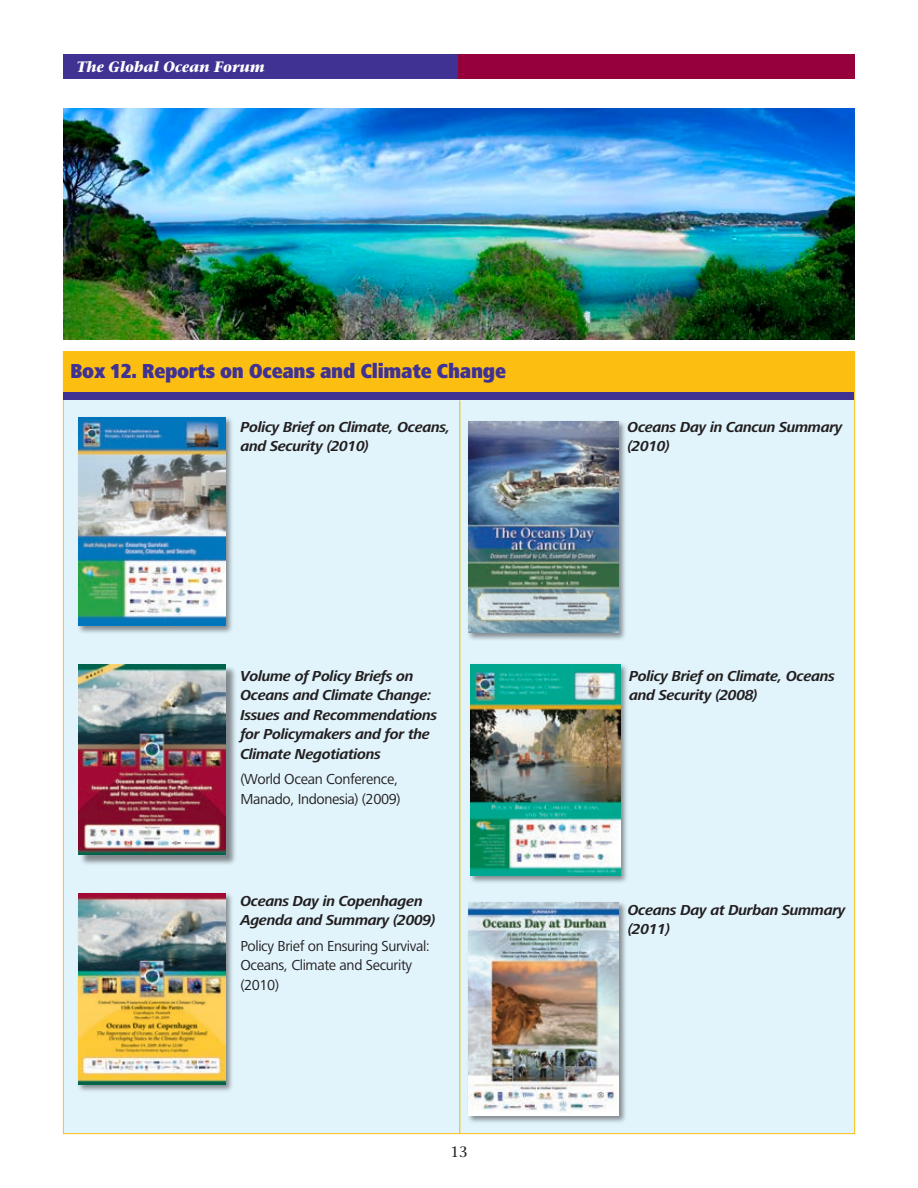
<style>
.page{position:relative;width:918px;height:1188px;background:#fff}
.page>*{position:absolute;margin:0;border:0;box-sizing:border-box;transform-origin:0 0}
.Box-1-XX-number{font:900 condensed 21px "Frutiger Next LT";letter-spacing:-.015em;color:#3f3293}
.Box-Report_name_Frut{font:italic 700 15px/19.5px "Frutiger Next LT";letter-spacing:-.025em;color:#231f20}
.box-Frutiger_10{font:15px/19.5px "Frutiger Next LT";letter-spacing:-.025em;color:#231f20}
.t1{font:italic 700 15px "Stone Serif";color:#fff;scale:.95 1}
.t2{font:15px "Stone Serif";color:#231f20}
</style>
<div class="page">
<div style="left:63px;top:54px;width:396px;height:25px;background:#3f3293"></div>
<div style="left:459px;top:54px;width:396px;height:25px;background:#96013c"></div>
<div style="left:63px;top:351px;width:792px;height:783px;background:#e1f4fc;border:1px solid #fdbe12"></div>
<img style="left:63px;top:108px;width:792px;height:231px">
<div style="left:63px;top:352px;width:791px;height:47px;background:#3f3293"></div>
<div style="left:63px;top:351px;width:792px;height:40px;background:#fdbe12"></div>
<div style="left:76px;top:891px;width:158px;height:202px;background:#231f20;opacity:.5"></div>
<img style="left:78px;top:893px;width:148px;height:192px">
<div style="left:467px;top:419px;width:160px;height:222px;background:#231f20;opacity:.5"></div>
<img style="left:469px;top:421px;width:150px;height:212px">
<div style="left:77px;top:416px;width:157px;height:218px;background:#231f20;opacity:.5"></div>
<img style="left:79px;top:418px;width:147px;height:208px">
<hr style="left:459px;top:400px;width:1px;height:734px;background:#fdbe12">
<div style="left:80px;top:666px;width:157px;height:200px;background:#231f20;opacity:.5"></div>
<img style="left:79px;top:665px;width:147px;height:190px">
<div style="left:469px;top:663px;width:160px;height:221px;background:#231f20;opacity:.5"></div>
<img style="left:471px;top:665px;width:149px;height:211px">
<div style="left:466px;top:901px;width:161px;height:223px;background:#231f20;opacity:.5"></div>
<img style="left:468px;top:903px;width:151px;height:213px">
<p class="t1" style="left:76px;top:58px;width:199px">The Global Ocean Forum</p>
<p class="Box-1-XX-number" style="left:70px;top:359px;width:437px">Box 12. Reports on Oceans and Climate Change</p>
<p class="Box-Report_name_Frut" style="left:240px;top:417px;width:211px">Policy Brief on Climate, Oceans, and Security (2010)</p>
<p class="Box-Report_name_Frut" style="left:240px;top:666px;width:199px">Volume of Policy Briefs on<br>Oceans and Climate Change:<br>Issues and Recommendations for Policymakers and for the<br>Climate Negotiations</p>
<p class="box-Frutiger_10" style="left:240px;top:770px;width:162px">(World Ocean Conference,<br>Manado, Indonesia) (2009)</p>
<p class="Box-Report_name_Frut" style="left:240px;top:891px;width:197px">Oceans Day in Copenhagen<br>Agenda and Summary (2009)</p>
<p class="box-Frutiger_10" style="left:240px;top:936px;width:191px">Policy Brief on Ensuring Survival:<br>Oceans, Climate and Security (2010)</p>
<p class="t2" style="left:451px;top:1143px;width:19px">13</p>
<p class="Box-Report_name_Frut" style="left:628px;top:417px;width:216px">Oceans Day in Cancun Summary (2010)</p>
<p class="Box-Report_name_Frut" style="left:629px;top:666px;width:207px">Policy Brief on Climate, Oceans and Security (2008)</p>
<p class="Box-Report_name_Frut" style="left:628px;top:900px;width:219px">Oceans Day at Durban Summary (2011)</p>
</div>
